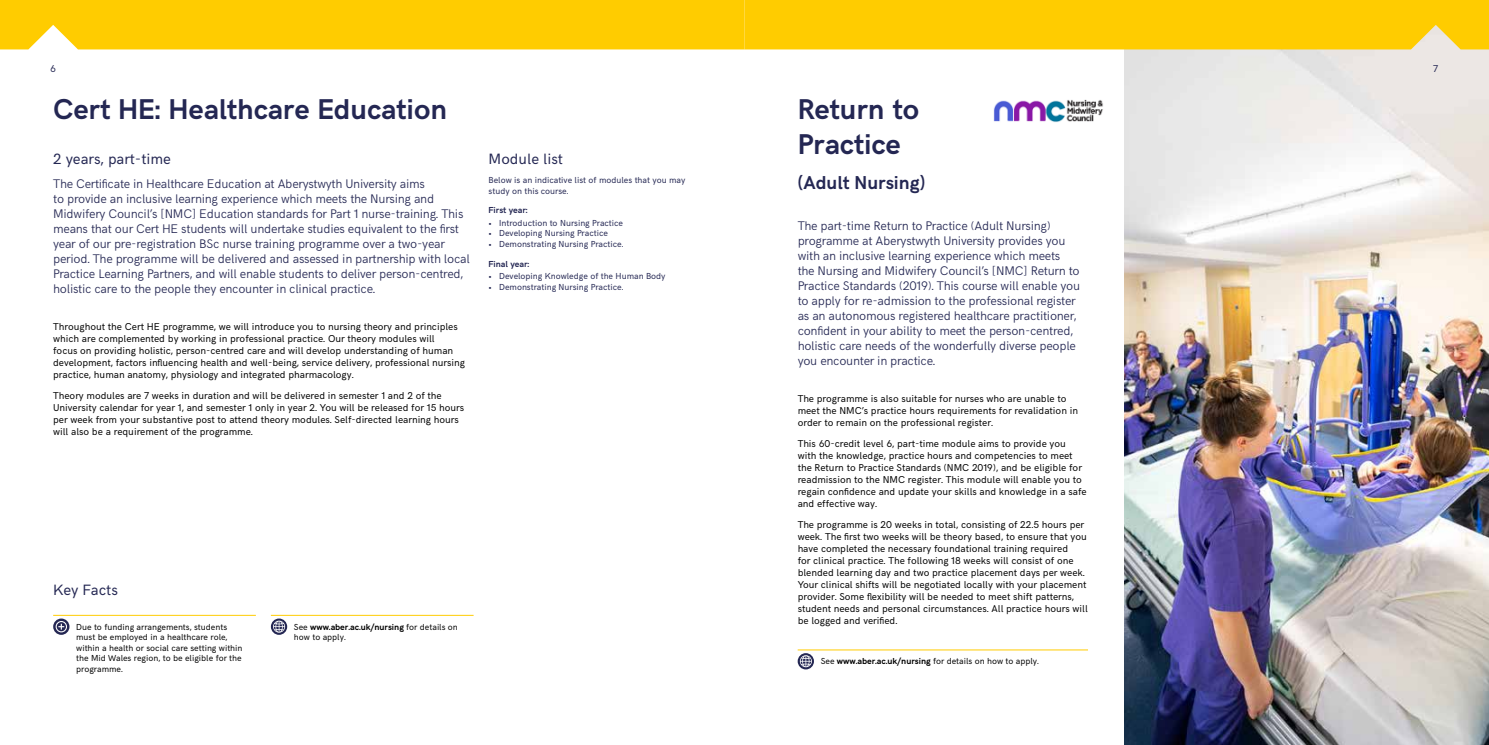
<style>
.page{position:relative;width:1489px;height:745px;background:#fff}
.page>*{position:absolute;margin:0;border:0;box-sizing:border-box;transform-origin:0 0}
.t1{font:700 28.75px/34.5px "HK Grotesk";color:#242753}
.t2{font:700 18.75px "HK Grotesk";color:#242753}
.t3{font:15px "HK Grotesk";color:#242753}
.t4{font:300 12.5px/15px "HK Grotesk";letter-spacing:-.02em;color:#242753}
.t5{font:10px/12px "HK Grotesk";color:#000}
.t6{font:10px "HK Grotesk";color:#242753}
.t7{font:8.75px/10.5px "HK Grotesk";color:#000}
.t8{font:8.75px/10.5px "HK Grotesk";color:#242753}
.t9{font:700 8.75px "HK Grotesk";color:#242753}
.s1{font-weight:700}
</style>
<div class="page">
<hr style="left:797px;top:649px;width:290px;height:1px;background:#fc0">
<svg style="left:797px;top:653px;width:17px;height:16px"></svg>
<img style="left:1124px;top:49px;width:364px;height:695px">
<hr style="left:53px;top:614px;width:203px;height:1px;background:#fc0">
<svg style="left:53px;top:618px;width:16px;height:16px"></svg>
<hr style="left:271px;top:614px;width:202px;height:1px;background:#fc0">
<svg style="left:271px;top:618px;width:16px;height:16px"></svg>
<img style="left:993px;top:99px;width:109px;height:23px">
<div style="left:0;top:0;width:1488px;height:49px;background:#fc0"></div>
<p class="t6" style="left:50px;top:61px;width:7px">6</p>
<p class="t6" style="left:1433px;top:61px;width:6px">7</p>
<h1 class="t1" style="left:53px;top:90px;width:395px">Cert HE: Healthcare Education</h1>
<h3 class="t3" style="left:53px;top:147px;width:119px">2 years, part-time</h3>
<p class="t4" style="left:53px;top:175px;width:418px">The Certificate in Healthcare Education at Aberystwyth University aims<br>to provide an inclusive learning experience which meets the Nursing and Midwifery Council’s [NMC] Education standards for Part 1 nurse-training. This means that our Cert HE students will undertake studies equivalent to the first year of our pre-registration BSc nurse training programme over a two-year period. The programme will be delivered and assessed in partnership with local Practice Learning Partners, and will enable students to deliver person-centred, holistic care to the people they encounter in clinical practice.</p>
<p class="t5" style="left:53px;top:319px;width:413px">Throughout the Cert HE programme, we will introduce you to nursing theory and principles which are complemented by working in professional practice. Our theory modules will<br>focus on providing holistic, person-centred care and will develop understanding of human development, factors influencing health and well-being, service delivery, professional nursing practice, human anatomy, physiology and integrated pharmacology.</p>
<p class="t5" style="left:53px;top:388px;width:412px">Theory modules are 7 weeks in duration and will be delivered in semester 1 and 2 of the University calendar for year 1, and semester 1 only in year 2. You will be released for 15 hours per week from your substantive post to attend theory modules. Self-directed learning hours will also be a requirement of the programme.</p>
<h3 class="t3" style="left:488px;top:147px;width:76px">Module list</h3>
<p class="t8" style="left:488px;top:174px;width:198px">Below is an indicative list of modules that you may study on this course.</p>
<p class="t9" style="left:488px;top:204px;width:41px">First year:</p>
<p class="t8" style="left:488px;top:216px;width:136px">• Introduction to Nursing Practice</p>
<p class="t8" style="left:488px;top:227px;width:121px">• Developing Nursing Practice</p>
<p class="t8" style="left:488px;top:237px;width:136px">• Demonstrating Nursing Practice.</p>
<p class="t9" style="left:488px;top:257px;width:42px">Final year:</p>
<p class="t8" style="left:488px;top:270px;width:178px">• Developing Knowledge of the Human Body</p>
<p class="t8" style="left:488px;top:280px;width:136px">• Demonstrating Nursing Practice.</p>
<h3 class="t3" style="left:53px;top:577px;width:66px">Key Facts</h3>
<p class="t7" style="left:76px;top:620px;width:168px">Due to funding arrangements, students must be employed in a healthcare role, within a health or social care setting within the Mid Wales region, to be eligible for the programme.</p>
<p class="t7" style="left:294px;top:620px;width:165px">See <span class="s1">www.aber.ac.uk/nursing</span> for details on how to apply.</p>
<h1 class="t1" style="left:797px;top:90px;width:123px">Return to<br>Practice</h1>
<h2 class="t2" style="left:797px;top:168px;width:129px">(Adult Nursing)</h2>
<p class="t4" style="left:797px;top:217px;width:284px">The part-time Return to Practice (Adult Nursing) programme at Aberystwyth University provides you with an inclusive learning experience which meets the Nursing and Midwifery Council’s [NMC] Return to Practice Standards (2019). This course will enable you to apply for re-admission to the professional register as an autonomous registered healthcare practitioner, confident in your ability to meet the person-centred, holistic care needs of the wonderfully diverse people you encounter in practice.</p>
<p class="t5" style="left:797px;top:391px;width:282px">The programme is also suitable for nurses who are unable to meet the NMC’s practice hours requirements for revalidation in order to remain on the professional register.</p>
<p class="t5" style="left:797px;top:436px;width:290px">This 60-credit level 6, part-time module aims to provide you with the knowledge, practice hours and competencies to meet the Return to Practice Standards (NMC 2019), and be eligible for readmission to the NMC register. This module will enable you to regain confidence and update your skills and knowledge in a safe and effective way.</p>
<p class="t5" style="left:797px;top:517px;width:292px">The programme is 20 weeks in total, consisting of 22.5 hours per week. The first two weeks will be theory based, to ensure that you have completed the necessary foundational training required<br>for clinical practice. The following 18 weeks will consist of one blended learning day and two practice placement days per week.<br>Your clinical shifts will be negotiated locally with your placement provider. Some flexibility will be needed to meet shift patterns, student needs and personal circumstances. All practice hours will be logged and verified.</p>
<p class="t7" style="left:820px;top:655px;width:220px">See <span class="s1">www.aber.ac.uk/nursing</span> for details on how to apply.</p>
</div>
